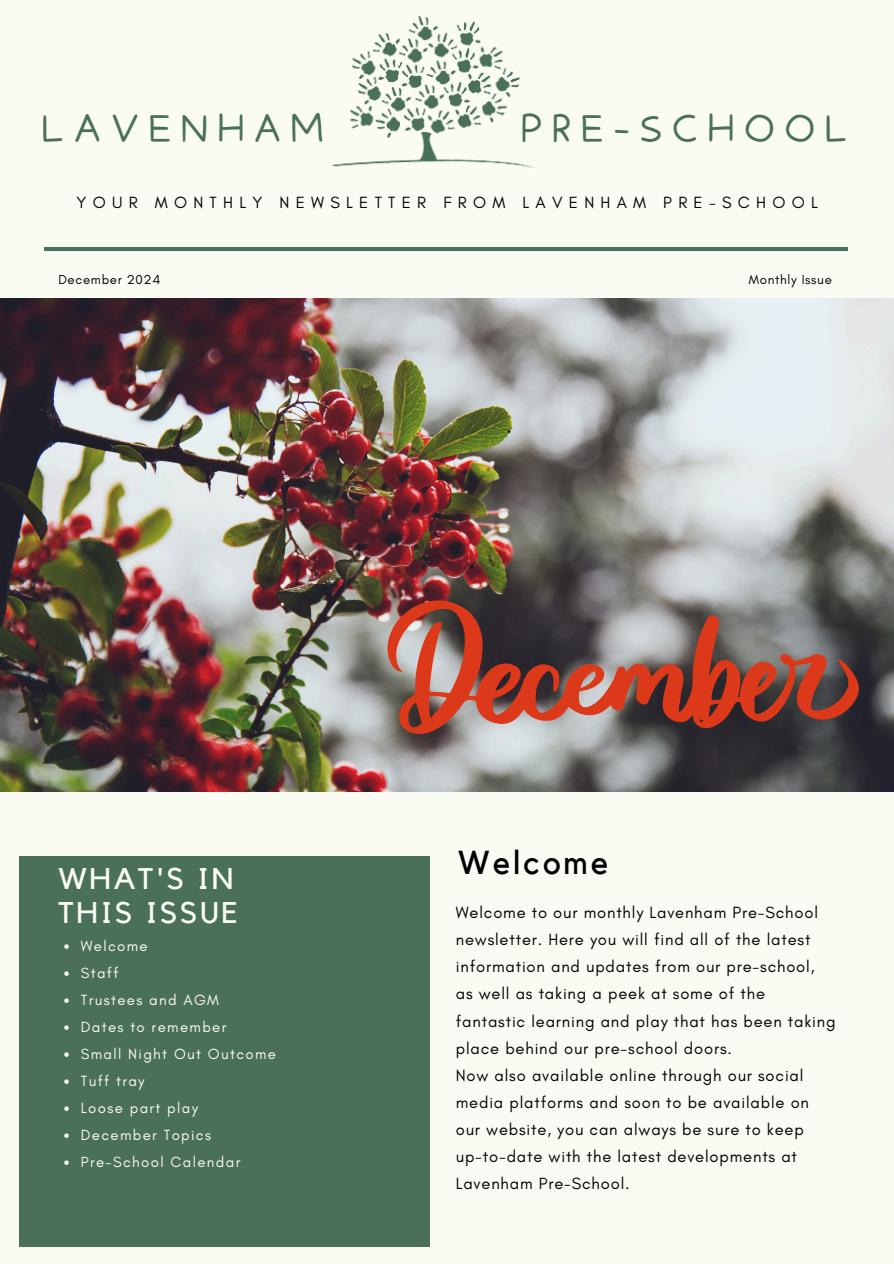
<style>
.page{position:relative;width:894px;height:1264px;background:#fff}
.page>*{position:absolute;margin:0;border:0;box-sizing:border-box;transform-origin:0 0}
.t1{font:38.55px "Irene Florentina";letter-spacing:.15em;color:#4a7059}
.t2{font:33.15px "Kollektif";letter-spacing:.09em;color:#000}
.t3{font:29.85px/33.8px "Kollektif";letter-spacing:.09em;color:#fafcf3}
.t4{font:16.5px/27px "Glacial Indifference";letter-spacing:.05em;color:#000}
.t5{font:16.5px "Glacial Indifference";letter-spacing:.38em;color:#000}
.t6{font:15px "Glacial Indifference";letter-spacing:.09em;color:#fafcf3}
.t7{font:13.2px "Glacial Indifference";letter-spacing:.05em;color:#000}
</style>
<div class="page">
<div style="left:0;top:0;width:893px;height:1263px;background:#fafcf3"></div>
<img style="left:0;top:298px;width:893px;height:493px">
<div style="left:19px;top:857px;width:410px;height:389px;background:#4a7059"></div>
<hr style="left:44px;top:247px;width:803px;height:4px;background:#4a7059">
<img style="left:332px;top:16px;width:202px;height:181px">
<svg style="left:385px;top:598px;width:476px;height:136px;background:#8a5b53"></svg>
<svg style="left:64px;top:944px;width:5px;height:4px"></svg>
<svg style="left:64px;top:971px;width:5px;height:4px"></svg>
<svg style="left:64px;top:998px;width:5px;height:4px"></svg>
<svg style="left:64px;top:1025px;width:5px;height:4px"></svg>
<svg style="left:64px;top:1052px;width:5px;height:4px"></svg>
<svg style="left:64px;top:1079px;width:5px;height:4px"></svg>
<svg style="left:64px;top:1106px;width:5px;height:4px"></svg>
<svg style="left:64px;top:1133px;width:5px;height:4px"></svg>
<svg style="left:64px;top:1160px;width:5px;height:4px"></svg>
<h1 class="t1" style="left:40px;top:105px;width:287px">LAVENHAM</h1>
<h1 class="t1" style="left:519px;top:105px;width:331px">PRE-SCHOOL</h1>
<p class="t5" style="left:76px;top:192px;width:742px">YOUR MONTHLY NEWSLETTER FROM LAVENHAM PRE-SCHOOL</p>
<p class="t7" style="left:58px;top:271px;width:103px">December 2024</p>
<p class="t7" style="left:748px;top:271px;width:84px">Monthly Issue</p>
<h4 class="t3" style="left:58px;top:863px;width:181px">WHAT'S IN<br>THIS ISSUE</h4>
<p class="t6" style="left:81px;top:936px;width:68px">Welcome</p>
<p class="t6" style="left:81px;top:963px;width:39px">Staff</p>
<p class="t6" style="left:81px;top:990px;width:140px">Trustees and AGM</p>
<p class="t6" style="left:81px;top:1017px;width:147px">Dates to remember</p>
<p class="t6" style="left:81px;top:1044px;width:197px">Small Night Out Outcome</p>
<p class="t6" style="left:81px;top:1071px;width:65px">Tuff tray</p>
<h3 class="t6" style="left:81px;top:1098px;width:119px">Loose part play</h3>
<p class="t6" style="left:81px;top:1125px;width:132px">December Topics</p>
<p class="t6" style="left:81px;top:1152px;width:161px">Pre-School Calendar</p>
<p class="t2" style="left:458px;top:846px;width:152px">Welcome</p>
<p class="t4" style="left:455px;top:899px;width:381px">Welcome to our monthly Lavenham Pre-School newsletter. Here you will find all of the latest information and updates from our pre-school,<br>as well as taking a peek at some of the fantastic learning and play that has been taking place behind our pre-school doors.<br>Now also available online through our social media platforms and soon to be available on our website, you can always be sure to keep up-to-date with the latest developments at Lavenham Pre-School.</p>
</div>
